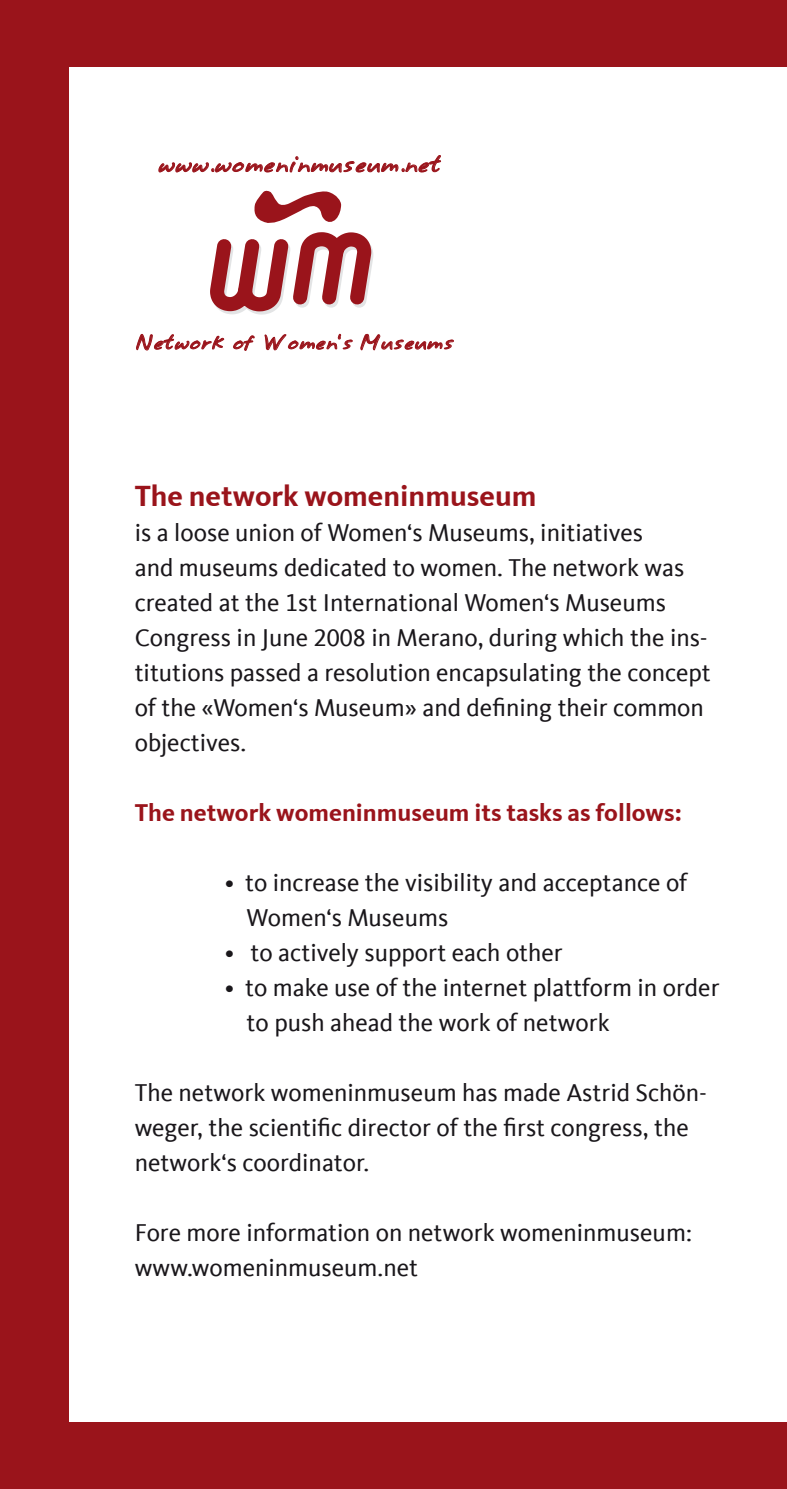
<style>
.page{position:relative;width:787px;height:1489px;background:#fff}
.page>*{position:absolute;margin:0;border:0;box-sizing:border-box;transform-origin:0 0}
.t1{font:700 30px "CDU Kievit Tab";color:#9a141b}
.t2{font:25px/35px "CDU Kievit Tab";color:#1a171b}
.t3{font:700 25px "CDU Kievit Tab";color:#9a141b}
.t4{font:20px "Annifont";color:#9a141b}
.t5{font:17.75px "Annifont";color:#9a141b}
</style>
<div class="page">
<div style="left:0;top:0;width:787px;height:1488px;background:#9a141b"></div>
<div style="left:69px;top:67px;width:718px;height:1354px;background:#fff"></div>
<svg style="left:136px;top:155px;width:318px;height:196px"></svg>
<p class="t4" style="left:158px;top:147px;width:285px">www.womeninmuseum.net</p>
<p class="t5" style="left:135px;top:327px;width:320px">Network of Women‘s Museums</p>
<p class="t1" style="left:135px;top:478px;width:403px">The network womeninmuseum</p>
<p class="t2" style="left:135px;top:515px;width:577px">is a loose union of Women‘s Museums, initiatives<br>and museums dedicated to women. The network was created at the 1st International Women‘s Museums Congress in June 2008 in Merano, during which the ins&shy;titutions passed a resolution encapsulating the concept of the «Women‘s Museum» and defining their common objectives.</p>
<p class="t3" style="left:135px;top:798px;width:548px">The network womeninmuseum its tasks as follows:</p>
<p class="t2" style="left:247px;top:865px;width:442px;text-indent:-22px">• to increase the visibility and acceptance of<br>Women‘s Museums</p>
<p class="t2" style="left:225px;top:935px;width:339px">• to actively support each other</p>
<p class="t2" style="left:247px;top:970px;width:474px;text-indent:-22px">• to make use of the internet plattform in order to push ahead the work of network</p>
<p class="t2" style="left:135px;top:1075px;width:574px">The network womeninmuseum has made Astrid Schön&shy;weger, the scientific director of the first congress, the network‘s coordinator.</p>
<p class="t2" style="left:135px;top:1215px;width:558px">Fore more information on network womeninmuseum: www.womeninmuseum.net</p>
</div>
